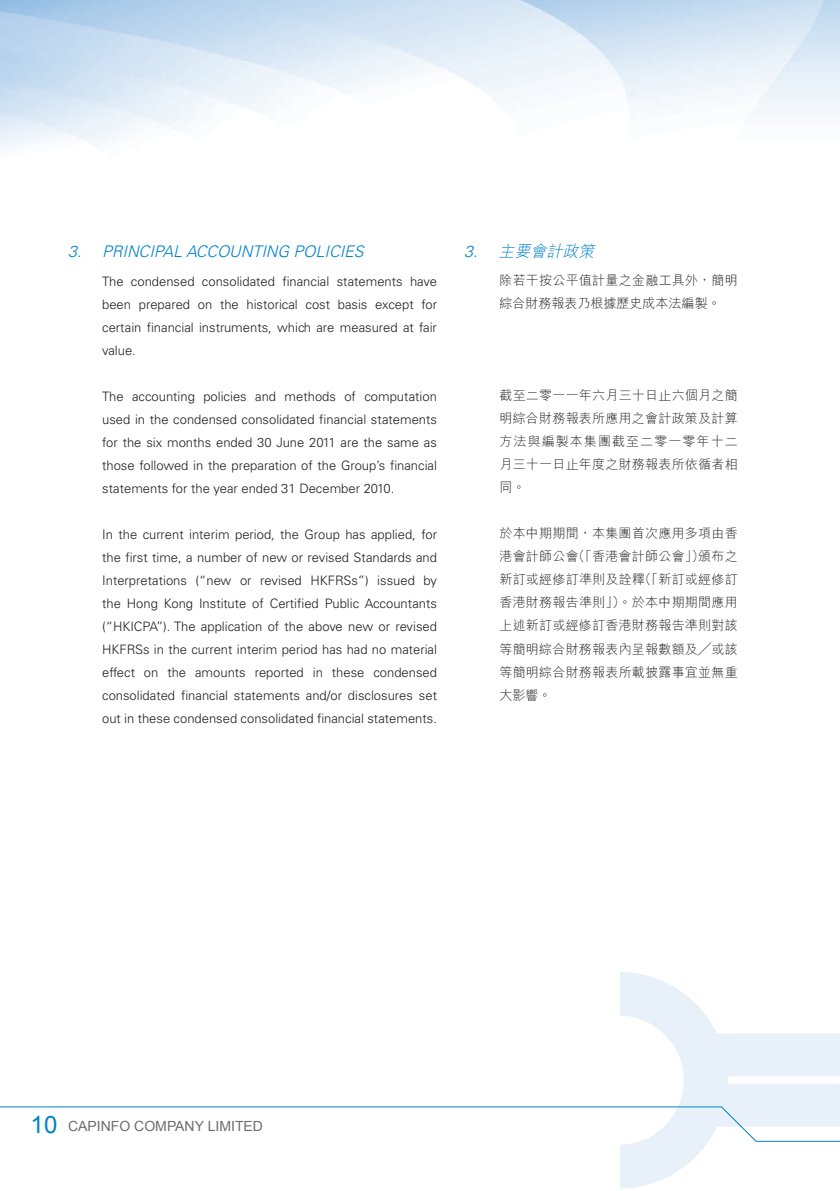
<style>
.page{position:relative;width:840px;height:1191px;background:#fff}
.page>*{position:absolute;margin:0;border:0;box-sizing:border-box;transform-origin:0 0}
.t1{font:italic 300 16px "Univers LT Std";color:#0082c8}
.t2{font:italic 300 16px "M Hei HK";color:#0082c8}
.t3{font:14px "Arial";color:#6c6d70}
.t4{font:300 13px/23px "Univers LT Std";color:#231f20;text-align:justify}
.t5{font:300 13px/23px "M Hei HK";letter-spacing:.02em;color:#231f20;text-align:justify}
.s1{font-family:"Univers LT Std"}
.s2{font-size:24px;color:#0082c8}
</style>
<div class="page">
<svg style="left:0;top:972px;width:840px;height:216px"></svg>
<p class="t1" style="left:68px;top:242px;width:301px">3. PRINCIPAL ACCOUNTING POLICIES</p>
<p class="t4" style="left:102px;top:270px;width:336px">The condensed consolidated financial statements have been prepared on the historical cost basis except for certain financial instruments, which are measured at fair value.</p>
<p class="t4" style="left:102px;top:385px;width:336px">The accounting policies and methods of computation used in the condensed consolidated financial statements for the six months ended 30 June 2011 are the same as those followed in the preparation of the Group’s financial statements for the year ended 31 December 2010.</p>
<p class="t4" style="left:102px;top:523px;width:336px">In the current interim period, the Group has applied, for the first time, a number of new or revised Standards and Interpretations (“new or revised HKFRSs”) issued by the Hong Kong Institute of Certified Public Accountants (“HKICPA”). The application of the above new or revised HKFRSs in the current interim period has had no material effect on the amounts reported in these condensed consolidated financial statements and/or disclosures set out in these condensed consolidated financial statements.</p>
<p class="t2" style="left:464px;top:239px;width:136px"><span class="s1">3.</span> 主要會計政策</p>
<p class="t5" style="left:499px;top:268px;width:240px">除若干按公平值計量之金融工具外，簡明綜合財務報表乃根據歷史成本法編製。</p>
<p class="t5" style="left:499px;top:383px;width:240px">截至二零一一年六月三十日止六個月之簡明綜合財務報表所應用之會計政策及計算方法與編製本集團截至二零一零年十二月三十一日止年度之財務報表所依循者相同。</p>
<p class="t5" style="left:499px;top:521px;width:240px">於本中期期間，本集團首次應用多項由香港會計師公會（「香港會計師公會」）頒布之新訂或經修訂準則及詮釋（「新訂或經修訂香港財務報告準則」）。於本中期期間應用上述新訂或經修訂香港財務報告準則對該等簡明綜合財務報表內呈報數額及╱或該等簡明綜合財務報表所載披露事宜並無重大影響。</p>
<p class="t3" style="left:30px;top:1117px;width:234px"><span class="s2">10</span> CAPINFO COMPANY LIMITED</p>
</div>
